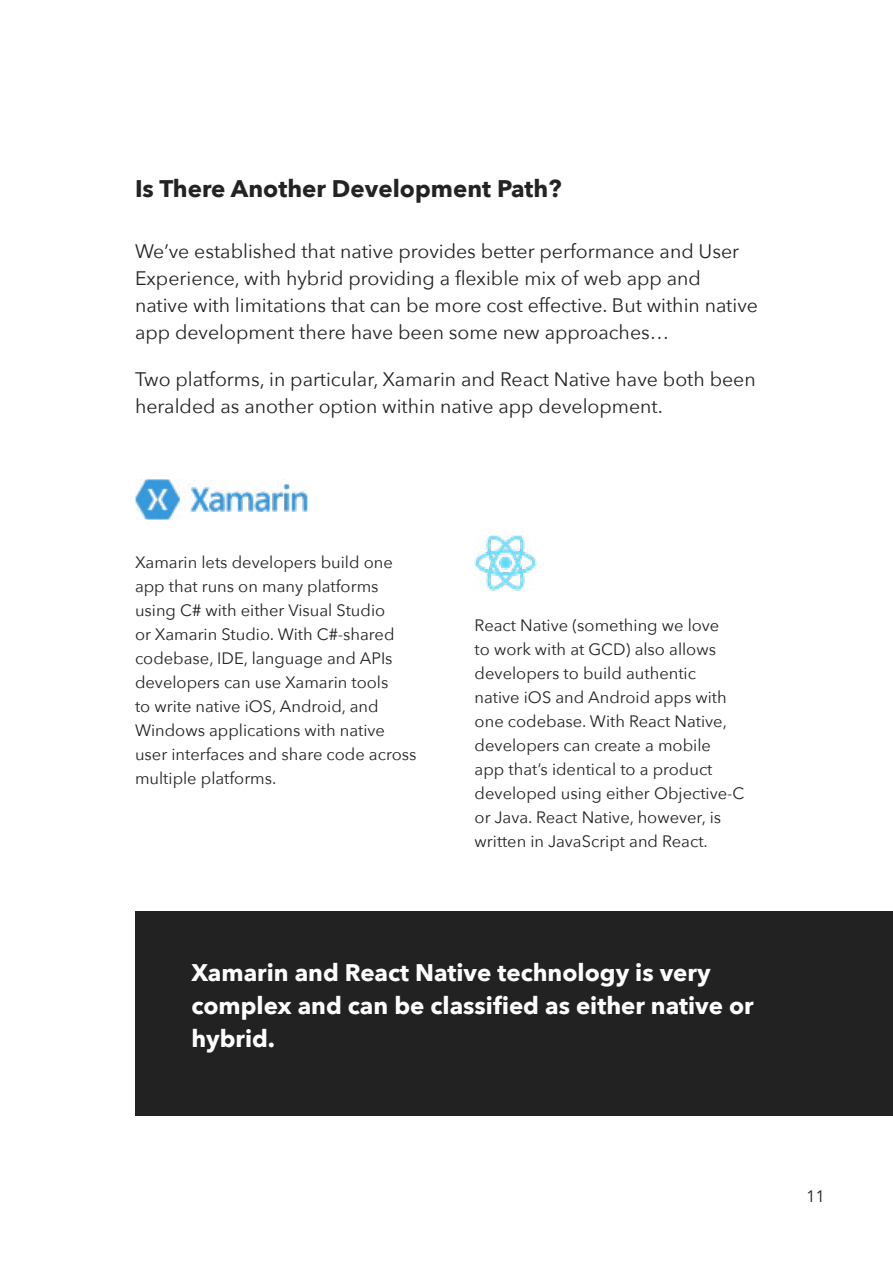
<style>
.page{position:relative;width:893px;height:1263px;background:#fff}
.page>*{position:absolute;margin:0;border:0;box-sizing:border-box;transform-origin:0 0}
.t1{font:700 24px/33px "Avenir Next";color:#fff}
.t2{font:700 24px "Avenir Next";color:#232323}
.t3{font:19.5px/27px "Avenir Next";color:#232323}
.t4{font:16.5px/24px "Avenir Next";color:#232323}
</style>
<div class="page">
<img style="left:475px;top:535px;width:61px;height:55px">
<img style="left:135px;top:479px;width:173px;height:41px">
<div style="left:135px;top:912px;width:758px;height:204px;background:#222223"></div>
<h1 class="t2" style="left:135px;top:168px;width:428px">Is There Another Development Path?</h1>
<p class="t3" style="left:135px;top:236px;width:624px">We’ve established that native provides better performance and User Experience, with hybrid providing a flexible mix of web app and native with limitations that can be more cost effective. But within native app development there have been some new approaches…</p>
<p class="t3" style="left:135px;top:365px;width:622px">Two platforms, in particular, Xamarin and React Native have both been heralded as another option within native app development.</p>
<p class="t4" style="left:135px;top:549px;width:283px">Xamarin lets developers build one app that runs on many platforms using C# with either Visual Studio<br>or Xamarin Studio. With C#-shared codebase, IDE, language and APIs developers can use Xamarin tools<br>to write native iOS, Android, and<br>Windows applications with native user interfaces and share code across multiple platforms.</p>
<p class="t4" style="left:475px;top:612px;width:271px">React Native (something we love<br>to work with at GCD) also allows developers to build authentic native iOS and Android apps with one codebase. With React Native, developers can create a mobile app that’s identical to a product developed using either Objective-C or Java. React Native, however, is written in JavaScript and React.</p>
<h1 class="t1" style="left:191px;top:955px;width:564px">Xamarin and React Native technology is very complex and can be classified as either native or hybrid.</h1>
<p class="t4" style="left:806px;top:1183px;width:21px">11</p>
</div>
